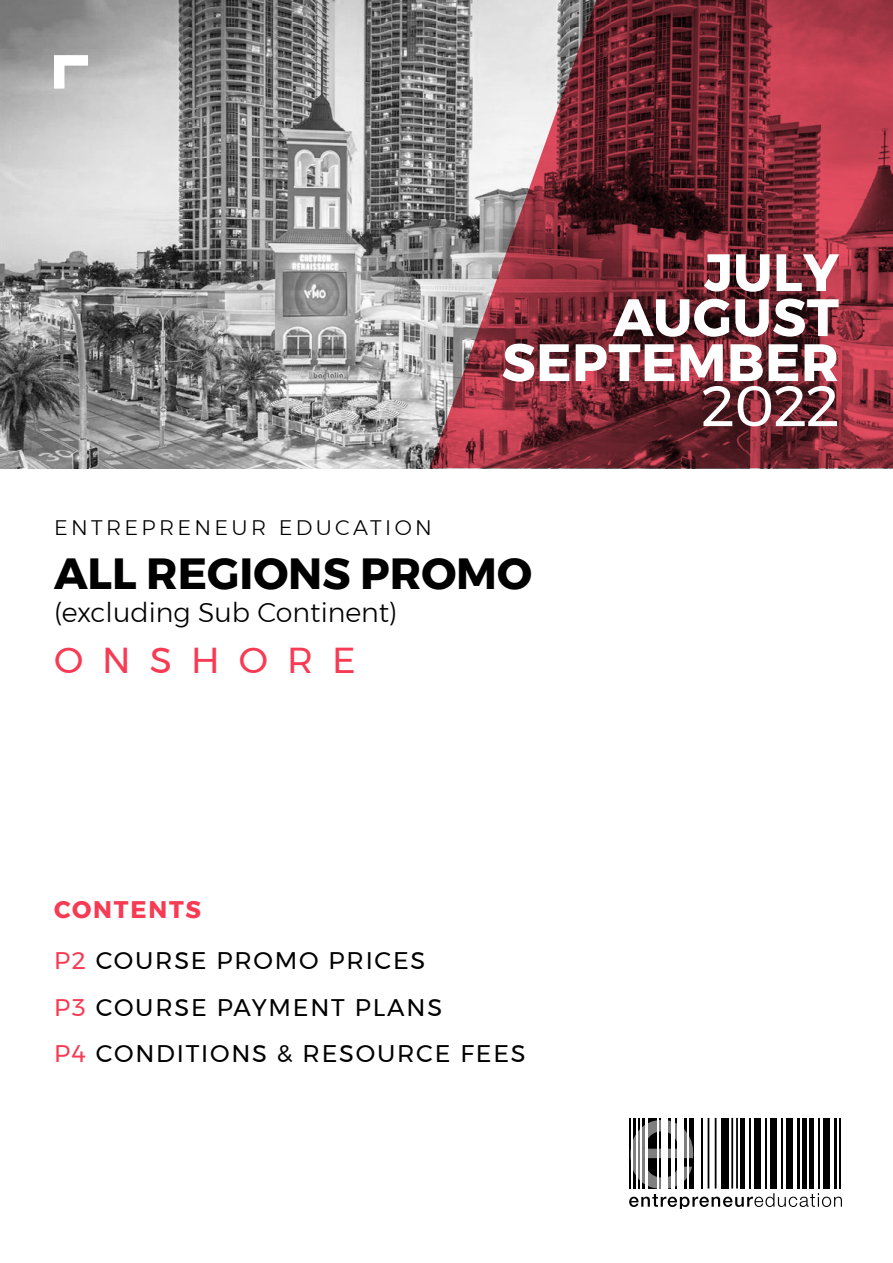
<style>
.page{position:relative;width:893px;height:1263px;background:#fff}
.page>*{position:absolute;margin:0;border:0;box-sizing:border-box;transform-origin:0 0}
.t1{font:57px "Montserrat";color:#fff}
.t2{font:700 52.5px/45px "Montserrat";letter-spacing:.01em;color:#fff;text-align:right}
.t3{font:700 43.5px "Montserrat";color:#000}
.t4{font:36px "Montserrat";letter-spacing:.53em;color:#f73b54}
.t5{font:300 27px "Montserrat";color:#000}
.t6{font:24px/51px "Montserrat";letter-spacing:.075em;color:#000}
.t7{font:300 21px "Montserrat";letter-spacing:.16em;color:#000}
.s1{font-weight:700;color:#f73b54}
.s2{color:#f73b54}
</style>
<div class="page">
<img style="left:0;top:0;width:429px;height:468px">
<svg style="left:429px;top:0;width:464px;height:468px;background:#85424b"></svg>
<svg style="left:49px;top:50px;width:50px;height:49px"></svg>
<hr style="left:629px;top:1118px;width:2px;height:70px;background:#000">
<hr style="left:633px;top:1118px;width:3px;height:70px;background:#000">
<div style="left:648px;top:1118px;width:8px;height:70px;background:#000"></div>
<hr style="left:638px;top:1118px;width:2px;height:70px;background:#000">
<hr style="left:642px;top:1118px;width:3px;height:70px;background:#000">
<hr style="left:659px;top:1118px;width:2px;height:70px;background:#000">
<hr style="left:668px;top:1118px;width:3px;height:70px;background:#000">
<hr style="left:675px;top:1118px;width:2px;height:70px;background:#000">
<hr style="left:684px;top:1118px;width:3px;height:70px;background:#000">
<hr style="left:689px;top:1118px;width:4px;height:70px;background:#000">
<hr style="left:701px;top:1118px;width:2px;height:70px;background:#000">
<hr style="left:708px;top:1118px;width:1px;height:70px;background:#000">
<hr style="left:715px;top:1118px;width:1px;height:70px;background:#000">
<hr style="left:740px;top:1118px;width:4px;height:70px;background:#000">
<hr style="left:736px;top:1118px;width:2px;height:70px;background:#000">
<hr style="left:731px;top:1118px;width:2px;height:70px;background:#000">
<div style="left:722px;top:1118px;width:7px;height:70px;background:#000"></div>
<hr style="left:749px;top:1118px;width:2px;height:70px;background:#000">
<div style="left:754px;top:1118px;width:6px;height:70px;background:#000"></div>
<hr style="left:765px;top:1118px;width:2px;height:70px;background:#000">
<div style="left:770px;top:1118px;width:6px;height:70px;background:#000"></div>
<hr style="left:781px;top:1118px;width:2px;height:70px;background:#000">
<div style="left:786px;top:1118px;width:7px;height:70px;background:#000"></div>
<hr style="left:797px;top:1118px;width:3px;height:70px;background:#000">
<hr style="left:802px;top:1118px;width:4px;height:70px;background:#000">
<hr style="left:809px;top:1118px;width:4px;height:70px;background:#000">
<hr style="left:818px;top:1118px;width:2px;height:70px;background:#000">
<div style="left:823px;top:1118px;width:6px;height:70px;background:#000"></div>
<hr style="left:834px;top:1118px;width:2px;height:70px;background:#000">
<hr style="left:839px;top:1118px;width:2px;height:70px;background:#000">
<svg style="left:629px;top:1120px;width:213px;height:89px"></svg>
<h2 class="t2" style="left:502px;top:250px;width:339px">JULY<br>AUGUST<br>SEPTEMBER</h2>
<h1 class="t1" style="left:701px;top:362px;width:139px">2022</h1>
<p class="t7" style="left:54px;top:511px;width:379px">ENTREPRENEUR EDUCATION</p>
<h3 class="t3" style="left:54px;top:539px;width:480px">ALL REGIONS PROMO</h3>
<p class="t5" style="left:54px;top:592px;width:345px">(excluding Sub Continent)</p>
<h3 class="t4" style="left:54px;top:633px;width:303px">ONSHORE</h3>
<p class="t6" style="left:54px;top:883px;width:373px"><span class="s1">CONTENTS<br></span><span class="s2">P2</span> COURSE PROMO PRICES</p>
<p class="t6" style="left:54px;top:983px;width:473px;line-height:46.8px"><span class="s2">P3</span> COURSE PAYMENT PLANS<br><span class="s2">P4</span> CONDITIONS &amp; RESOURCE FEES</p>
</div>
